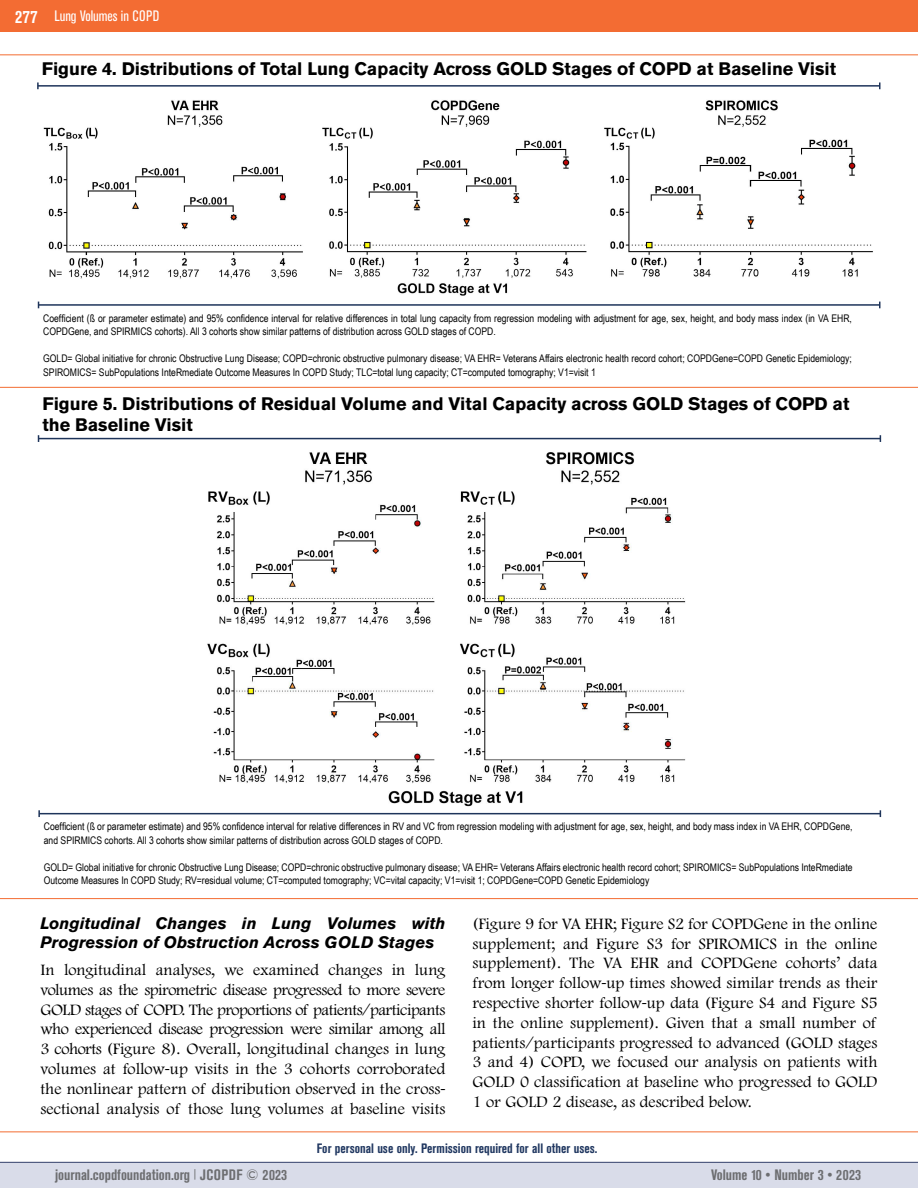
<style>
.page{position:relative;width:918px;height:1188px;background:#fff}
.page>*{position:absolute;margin:0;border:0;box-sizing:border-box;transform-origin:0 0}
.t1{font:700 18px/21px "Akzidenz Grotesk BE";color:#000}
.t2{font:300 16.5px/19.8px "Footlight MT Pro";color:#000;text-align:justify}
.t3{font:italic 700 16.5px/19.8px "Akzidenz Grotesk BQ";color:#000}
.t4{font:700 condensed 15px "Akzidenz Grotesk BE";color:#6d6e71}
.t5{font:condensed 15px "Akzidenz Grotesk BE";color:#fff}
.t6{font:700 condensed 13.5px "Akzidenz Grotesk BE";color:#213861}
.t7{font:10.5px/13.5px "Arial Narrow";color:#000}
.s1{font-weight:700;font-size:18px}
.s2{font-family:"Myriad Pro";font-weight:400}
</style>
<div class="page">
<div style="left:0;top:1162px;width:918px;height:26px;background:#d9dce9"></div>
<div style="left:0;top:0;width:918px;height:32px;background:#f36c33"></div>
<hr style="left:0;top:1162px;width:918px;height:1px;background:#34416b">
<hr style="left:0;top:387px;width:918px;height:1px;background:#f36c31">
<hr style="left:0;top:55px;width:918px;height:1px;background:#f36c31">
<hr style="left:0;top:1132px;width:918px;height:1px;background:#f36c31">
<hr style="left:0;top:898px;width:918px;height:1px;background:#f36c31">
<hr style="left:38px;top:85px;width:842px;height:2px;background:#1e345a">
<svg style="left:37px;top:82px;width:2px;height:7px"></svg>
<hr style="left:39px;top:304px;width:841px;height:2px;background:#1e345a">
<img style="left:43px;top:100px;width:830px;height:196px">
<hr style="left:39px;top:438px;width:841px;height:1px;background:#1e345a">
<hr style="left:39px;top:813px;width:841px;height:1px;background:#1e345a">
<svg style="left:38px;top:810px;width:2px;height:7px"></svg>
<img style="left:207px;top:452px;width:479px;height:355px">
<h3 class="t5" style="left:15px;top:8px;width:146px"><span class="s1">277</span> Lung Volumes in COPD</h3>
<h1 class="t1" style="left:42px;top:59px;width:796px">Figure 4. Distributions of Total Lung Capacity Across GOLD Stages of COPD at Baseline Visit</h1>
<p class="t7" style="left:43px;top:311px;width:810px">Coefficient (ß or parameter estimate) and 95% confidence interval for relative differences in total lung capacity from regression modeling with adjustment for age, sex, height, and body mass index (in VA EHR,<br>COPDGene, and SPIRMICS cohorts). All 3 cohorts show similar patterns of distribution across GOLD stages of COPD.</p>
<p class="t7" style="left:43px;top:351px;width:810px">GOLD= Global initiative for chronic Obstructive Lung Disease; COPD=chronic obstructive pulmonary disease; VA EHR= Veterans Affairs electronic health record cohort; COPDGene=COPD Genetic Epidemiology;<br>SPIROMICS= SubPopulations InteRmediate Outcome Measures In COPD Study; TLC=total lung capacity; CT=computed tomography; V1=visit 1</p>
<h1 class="t1" style="left:42px;top:393px;width:809px">Figure 5. Distributions of Residual Volume and Vital Capacity across GOLD Stages of COPD at the Baseline Visit</h1>
<p class="t7" style="left:44px;top:820px;width:810px">Coefficient (ß or parameter estimate) and 95% confidence interval for relative differences in RV and VC from regression modeling with adjustment for age, sex, height, and body mass index in VA EHR, COPDGene, and SPIRMICS cohorts. All 3 cohorts show similar patterns of distribution across GOLD stages of COPD.</p>
<p class="t7" style="left:44px;top:860px;width:810px">GOLD= Global initiative for chronic Obstructive Lung Disease; COPD=chronic obstructive pulmonary disease; VA EHR= Veterans Affairs electronic health record cohort; SPIROMICS= SubPopulations InteRmediate<br>Outcome Measures In COPD Study; RV=residual volume; CT=computed tomography; VC=vital capacity; V1=visit 1; COPDGene=COPD Genetic Epidemiology</p>
<h2 class="t3" style="left:40px;top:913px;width:406px">Longitudinal Changes in Lung Volumes with<br>Progression of Obstruction Across GOLD Stages</h2>
<p class="t2" style="left:40px;top:960px;width:407px">In longitudinal analyses, we examined changes in lung volumes as the spirometric disease progressed to more severe GOLD stages of COPD. The proportions of patients/participants who experienced disease progression were similar among all 3 cohorts (Figure 8). Overall, longitudinal changes in lung volumes at follow<span class="s2">-</span>up visits in the 3 cohorts corroborated the nonlinear pattern of distribution observed in the cross&shy;sectional analysis of those lung volumes at baseline visits</p>
<p class="t2" style="left:473px;top:914px;width:407px">(Figure 9 for VA EHR; Figure S2 for COPDGene in the online supplement; and Figure S3 for SPIROMICS in the online supplement). The VA EHR and COPDGene cohorts’ data from longer follow<span class="s2">-</span>up times showed similar trends as their respective shorter follow<span class="s2">-</span>up data (Figure S4 and Figure S5 in the online supplement). Given that a small number of patients/participants progressed to advanced (GOLD stages 3 and 4) COPD, we focused our analysis on patients with GOLD 0 classification at baseline who progressed to GOLD 1 or GOLD 2 disease, as described below.</p>
<p class="t6" style="left:317px;top:1141px;width:282px">For personal use only. Permission required for all other uses.</p>
<h3 class="t4" style="left:55px;top:1166px;width:234px">journal.copdfoundation.org <sup>|</sup> JCOPDF © 2023</h3>
<h3 class="t4" style="left:711px;top:1166px;width:151px">Volume 10 • Number 3 • 2023</h3>
</div>
